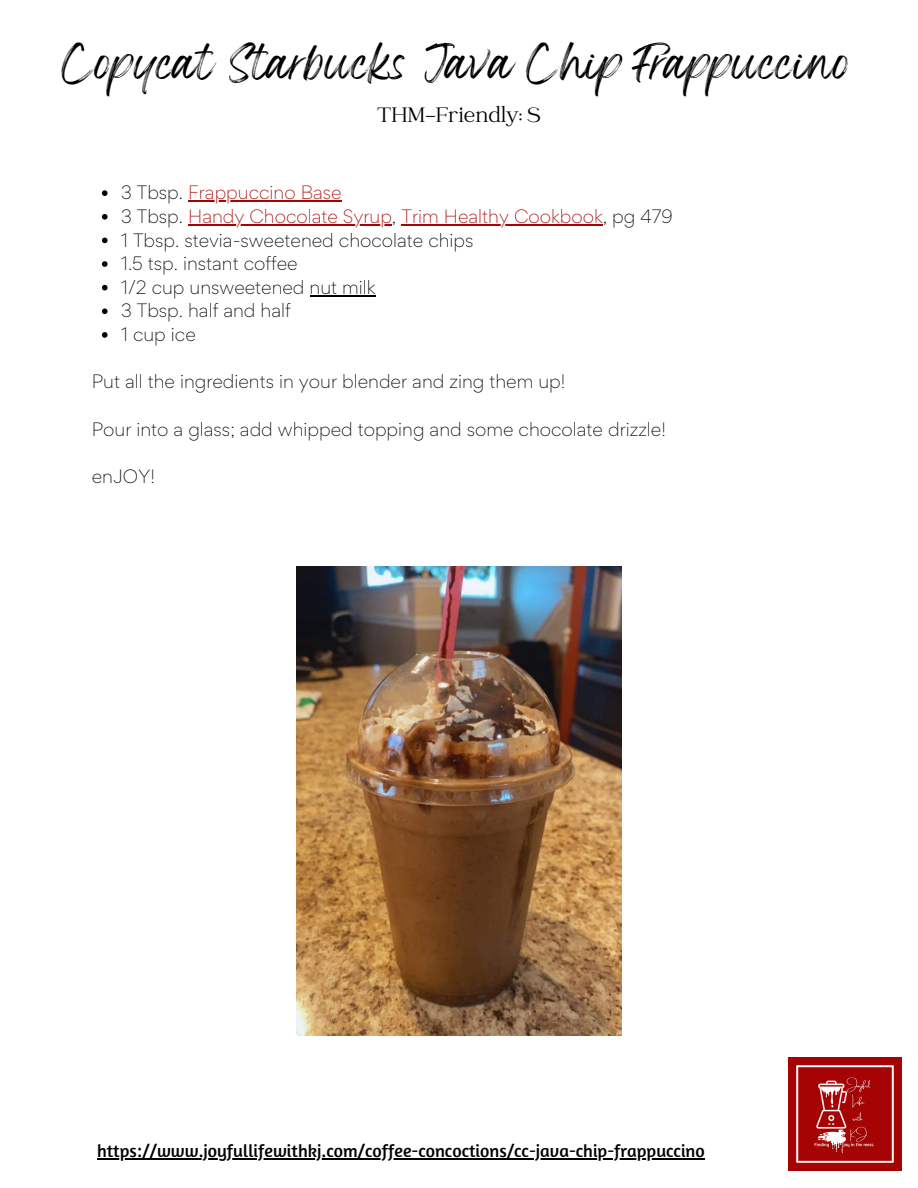
<style>
.page{position:relative;width:918px;height:1188px;background:#fff}
.page>*{position:absolute;margin:0;border:0;box-sizing:border-box;transform-origin:0 0}
.t1{font:27.75px "Wonderful Branding";color:#000}
.t2{font:22.95px "Catchy Mager";color:#000}
.t3{font:18px "Amaranth";color:#000}
.t4{font:300 17.25px/23.7px "Gordita";color:#000}
.s1{color:#a60404}
</style>
<div class="page">
<img style="left:789px;top:1058px;width:112px;height:112px">
<img style="left:296px;top:566px;width:325px;height:469px">
<svg style="left:102px;top:190px;width:6px;height:6px"></svg>
<hr style="left:188px;top:200px;width:154px;height:2px;background:#a60404">
<svg style="left:102px;top:214px;width:6px;height:6px"></svg>
<hr style="left:188px;top:224px;width:204px;height:1px;background:#a60404">
<hr style="left:402px;top:224px;width:201px;height:1px;background:#a60404">
<svg style="left:102px;top:238px;width:6px;height:5px"></svg>
<svg style="left:102px;top:261px;width:6px;height:6px"></svg>
<svg style="left:102px;top:285px;width:6px;height:5px"></svg>
<hr style="left:310px;top:295px;width:66px;height:1px;background:#000">
<svg style="left:102px;top:308px;width:6px;height:6px"></svg>
<svg style="left:102px;top:332px;width:6px;height:6px"></svg>
<hr style="left:97px;top:1158px;width:608px;height:1px;background:#000">
<h1 class="t1" style="left:65px;top:57px;width:790px">Copycat Starbucks Java Chip Frappuccino</h1>
<h2 class="t2" style="left:377px;top:103px;width:165px">THM-Friendly: S</h2>
<p class="t4" style="left:121px;top:181px;width:553px">3 Tbsp. <span class="s1">Frappuccino Base<br></span>3 Tbsp. <span class="s1">Handy Chocolate Syrup</span>, <span class="s1">Trim Healthy Cookbook</span>, pg 479<br>1 Tbsp. stevia-sweetened chocolate chips<br>1.5 tsp. instant coffee<br>1/2 cup unsweetened nut milk<br>3 Tbsp. half and half<br>1 cup ice</p>
<p class="t4" style="left:92px;top:370px;width:475px">Put all the ingredients in your blender and zing them up!</p>
<p class="t4" style="left:92px;top:417px;width:576px">Pour into a glass; add whipped topping and some chocolate drizzle!</p>
<p class="t4" style="left:92px;top:464px;width:65px">enJOY!</p>
<p class="t3" style="left:97px;top:1139px;width:609px">https://www.joyfullifewithkj.com/coffee-concoctions/cc-java-chip-frappuccino</p>
</div>
